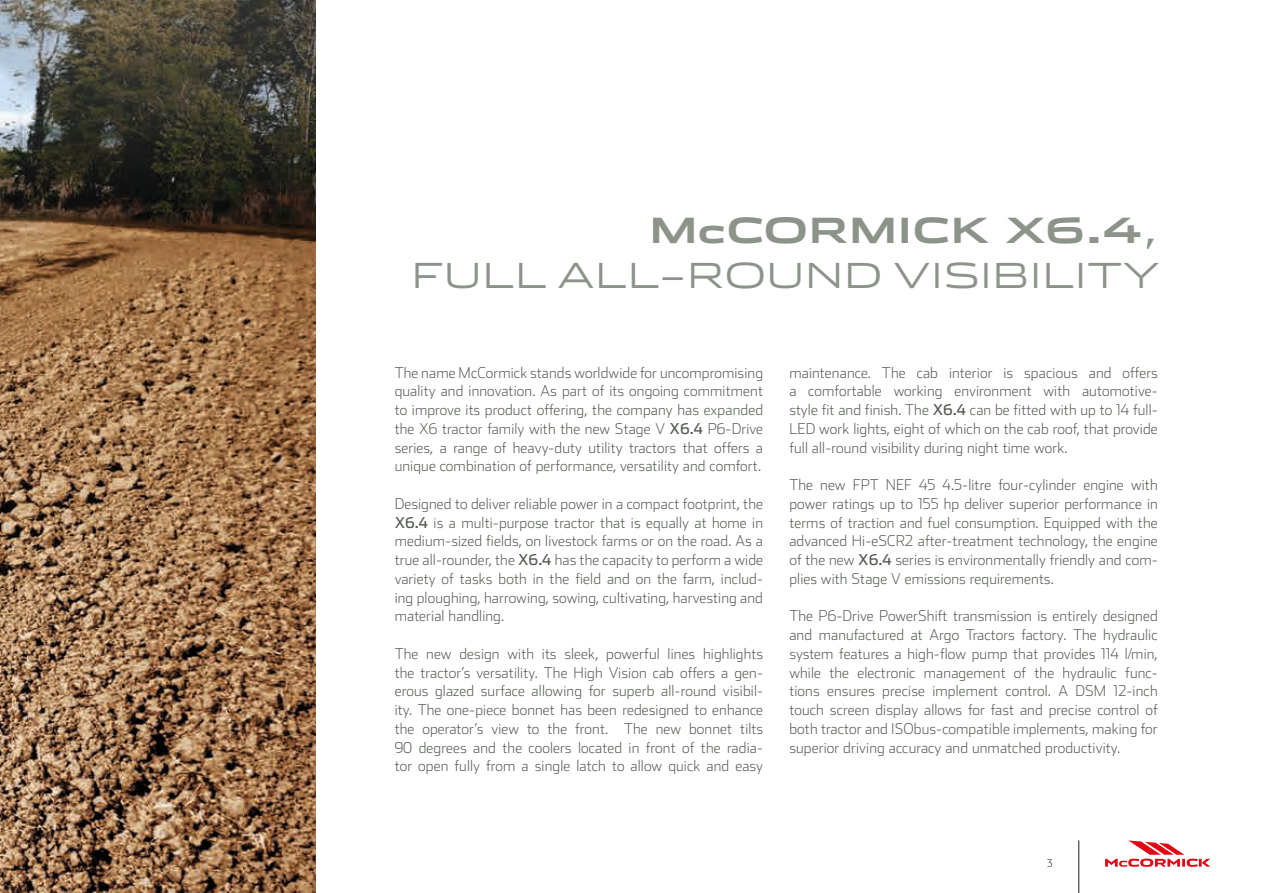
<style>
.page{position:relative;width:1263px;height:893px;background:#fff}
.page>*{position:absolute;margin:0;border:0;box-sizing:border-box;transform-origin:0 0}
.t1{font:300 34.5px/45px "Stainless Ext";letter-spacing:.02em;color:#8c948a;text-align:right}
.t2{font:200 15px/18.8px "Stainless";letter-spacing:.01em;color:#525b50;text-align:justify}
.t3{font:200 10.5px "Stainless";color:#1d1d1b}
.s1{font-weight:700}
.s2{font-weight:400}
</style>
<div class="page">
<svg style="left:1105px;top:840px;width:105px;height:27px"></svg>
<hr style="left:1078px;top:840px;width:1px;height:53px;background:#1d1d1b">
<img style="left:0;top:0;width:316px;height:893px">
<h1 class="t1" style="left:411px;top:208px;width:750px"><span class="s1">McCORMICK X6.4</span>,<br>FULL ALL-ROUND VISIBILITY</h1>
<p class="t2" style="left:395px;top:363px;width:370px">The name McCormick stands worldwide for uncompromising quality and innovation. As part of its ongoing commitment to improve its product offering, the company has expanded the X6 tractor family with the new Stage V <span class="s2">X6.4</span> P6-Drive series, a range of heavy-duty utility tractors that offers a unique combination of performance, versatility and comfort.</p>
<p class="t2" style="left:395px;top:494px;width:370px">Designed to deliver reliable power in a compact footprint, the <span class="s2">X6.4</span> is a multi-purpose tractor that is equally at home in medium-sized fields, on livestock farms or on the road. As a true all-rounder, the <span class="s2">X6.4</span> has the capacity to perform a wide variety of tasks both in the field and on the farm, includ&shy;ing ploughing, harrowing, sowing, cultivating, harvesting and material handling.</p>
<p class="t2" style="left:395px;top:644px;width:370px">The new design with its sleek, powerful lines highlights the tractor’s versatility. The High Vision cab offers a gen&shy;erous glazed surface allowing for superb all-round visibil&shy;ity. The one-piece bonnet has been redesigned to enhance the operator’s view to the front. The new bonnet tilts 90 degrees and the coolers located in front of the radia&shy;tor open fully from a single latch to allow quick and easy</p>
<p class="t2" style="left:789px;top:363px;width:370px">maintenance. The cab interior is spacious and offers a comfortable working environment with automotive&shy;style fit and finish. The <span class="s2">X6.4</span> can be fitted with up to 14 full-LED work lights, eight of which on the cab roof, that provide full all-round visibility during night time work.</p>
<p class="t2" style="left:789px;top:475px;width:370px">The new FPT NEF 45 4.5-litre four-cylinder engine with power ratings up to 155 hp deliver superior performance in terms of traction and fuel consumption. Equipped with the advanced Hi-eSCR2 after-treatment technology, the engine of the new <span class="s2">X6.4</span> series is environmentally friendly and com&shy;plies with Stage V emissions requirements.</p>
<p class="t2" style="left:789px;top:607px;width:370px">The P6-Drive PowerShift transmission is entirely designed and manufactured at Argo Tractors factory. The hydraulic system features a high-flow pump that provides 114 l/min, while the electronic management of the hydraulic func&shy;tions ensures precise implement control. A DSM 12-inch touch screen display allows for fast and precise control of both tractor and ISObus-compatible implements, making for superior driving accuracy and unmatched productivity.</p>
<p class="t3" style="left:1047px;top:857px;width:7px">3</p>
</div>
